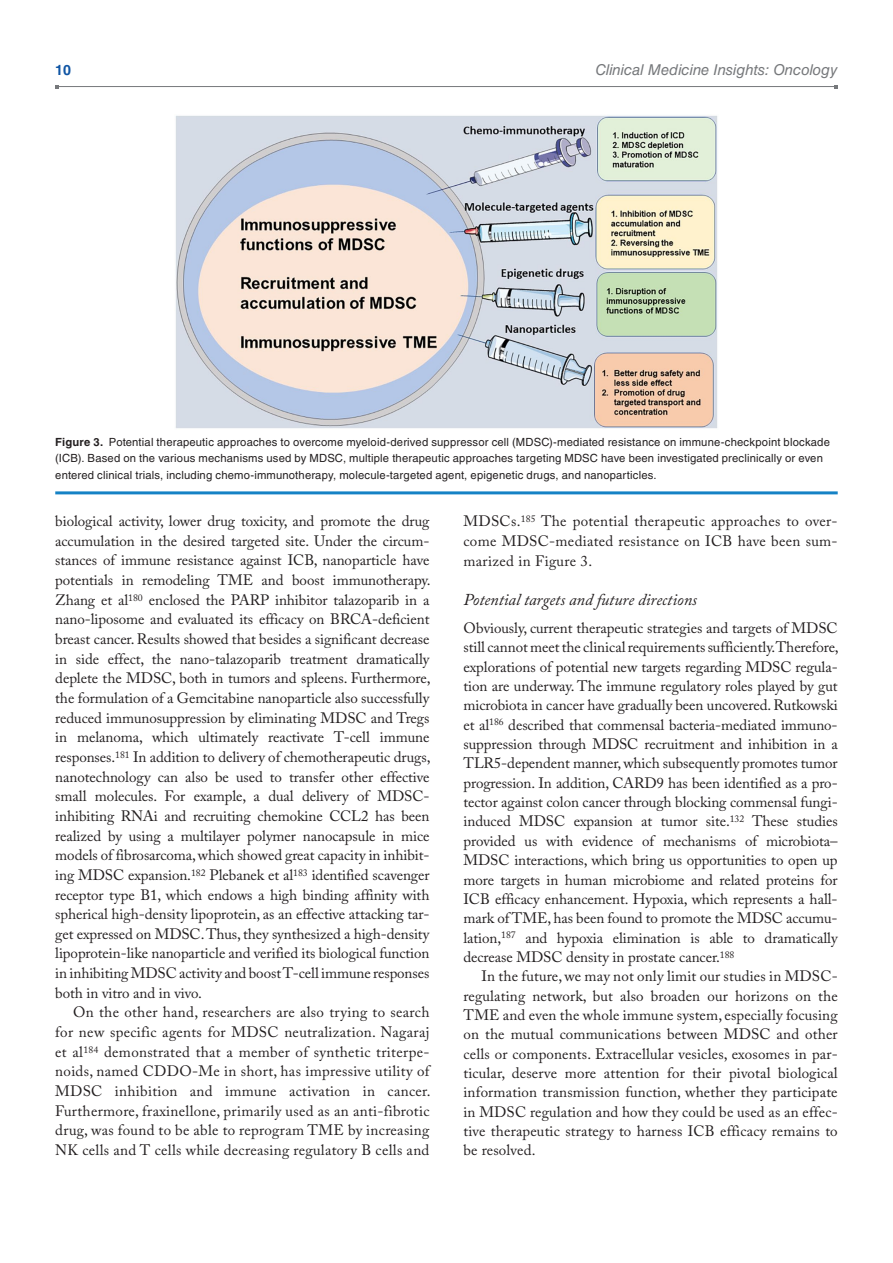
<style>
.page{position:relative;width:893px;height:1263px;background:#fff}
.page>*{position:absolute;margin:0;border:0;box-sizing:border-box;transform-origin:0 0}
.t1{font:italic 16.5px "Adobe Caslon Pro";color:#231f20}
.t2{font:15px/19.6px "Adobe Caslon Pro";letter-spacing:.01em;color:#231f20;text-align:justify}
.t3{font:italic 15px "Helvetica LT Std";letter-spacing:-.005em;color:#76787b}
.t4{font:700 14.25px "Helvetica LT Std";color:#1055a4}
.t5{font:11.25px/16.5px "Helvetica LT Std";letter-spacing:.015em;color:#231f20}
.s1{font-weight:700}
</style>
<div class="page">
<hr style="left:57px;top:86px;width:779px;height:1px;background:#76787b">
<hr style="left:55px;top:491px;width:783px;height:3px;background:#1582c5">
<img style="left:175px;top:115px;width:543px;height:314px">
<p class="t4" style="left:55px;top:61px;width:17px">10</p>
<p class="t3" style="left:595px;top:61px;width:244px">Clinical Medicine Insights: Oncology</p>
<p class="t5" style="left:55px;top:433px;width:776px"><span class="s1">Figure 3.</span> Potential therapeutic approaches to overcome myeloid-derived suppressor cell (MDSC)-mediated resistance on immune-checkpoint blockade (ICB). Based on the various mechanisms used by MDSC, multiple therapeutic approaches targeting MDSC have been investigated preclinically or even entered clinical trials, including chemo-immunotherapy, molecule-targeted agent, epigenetic drugs, and nanoparticles.</p>
<p class="t2" style="left:55px;top:511px;width:377px">biological activity, lower drug toxicity, and promote the drug accumulation in the desired targeted site. Under the circum&shy;stances of immune resistance against ICB, nanoparticle have potentials in remodeling TME and boost immunotherapy.<br>Zhang et al<sup>180</sup> enclosed the PARP inhibitor talazoparib in a nano-liposome and evaluated its efficacy on BRCA-deficient breast cancer. Results showed that besides a significant decrease in side effect, the nano-talazoparib treatment dramatically deplete the MDSC, both in tumors and spleens. Furthermore, the formulation of a Gemcitabine nanoparticle also successfully reduced immunosuppression by eliminating MDSC and Tregs in melanoma, which ultimately reactivate T-cell immune responses.<sup>181</sup> In addition to delivery of chemotherapeutic drugs, nanotechnology can also be used to transfer other effective small molecules. For example, a dual delivery of MDSC&shy;inhibiting RNAi and recruiting chemokine CCL2 has been realized by using a multilayer polymer nanocapsule in mice models of fibrosarcoma, which showed great capacity in inhibit&shy;ing MDSC expansion.<sup>182</sup> Plebanek et al<sup>183</sup> identified scavenger receptor type B1, which endows a high binding affinity with spherical high-density lipoprotein, as an effective attacking tar&shy;get expressed on MDSC. Thus, they synthesized a high-density lipoprotein-like nanoparticle and verified its biological function in inhibiting MDSC activity and boost T-cell immune responses both in vitro and in vivo.</p>
<p class="t2" style="left:55px;top:1002px;width:377px;text-indent:18px">On the other hand, researchers are also trying to search for new specific agents for MDSC neutralization. Nagaraj et al<sup>184</sup> demonstrated that a member of synthetic triterpe&shy;noids, named CDDO-Me in short, has impressive utility of MDSC inhibition and immune activation in cancer.<br>Furthermore, fraxinellone, primarily used as an anti-fibrotic drug, was found to be able to reprogram TME by increasing NK cells and T cells while decreasing regulatory B cells and</p>
<p class="t2" style="left:463px;top:511px;width:376px">MDSCs.<sup>185</sup> The potential therapeutic approaches to over&shy;come MDSC-mediated resistance on ICB have been sum&shy;marized in Figure 3.</p>
<p class="t1" style="left:463px;top:589px;width:235px">Potential targets and future directions</p>
<p class="t2" style="left:463px;top:618px;width:377px">Obviously, current therapeutic strategies and targets of MDSC still cannot meet the clinical requirements sufficiently. Therefore, explorations of potential new targets regarding MDSC regula&shy;tion are underway. The immune regulatory roles played by gut microbiota in cancer have gradually been uncovered. Rutkowski et al<sup>186</sup> described that commensal bacteria-mediated immuno&shy;suppression through MDSC recruitment and inhibition in a TLR5-dependent manner, which subsequently promotes tumor progression. In addition, CARD9 has been identified as a pro&shy;tector against colon cancer through blocking commensal fungi&shy;induced MDSC expansion at tumor site.<sup>132</sup> These studies provided us with evidence of mechanisms of microbiota– MDSC interactions, which bring us opportunities to open up more targets in human microbiome and related proteins for ICB efficacy enhancement. Hypoxia, which represents a hall&shy;mark of TME, has been found to promote the MDSC accumu&shy;lation,<sup>187</sup> and hypoxia elimination is able to dramatically decrease MDSC density in prostate cancer.<sup>188</sup></p>
<p class="t2" style="left:463px;top:966px;width:376px;text-indent:18px">In the future, we may not only limit our studies in MDSC&shy;regulating network, but also broaden our horizons on the TME and even the whole immune system, especially focusing on the mutual communications between MDSC and other cells or components. Extracellular vesicles, exosomes in par&shy;ticular, deserve more attention for their pivotal biological information transmission function, whether they participate in MDSC regulation and how they could be used as an effec&shy;tive therapeutic strategy to harness ICB efficacy remains to be resolved.</p>
</div>
